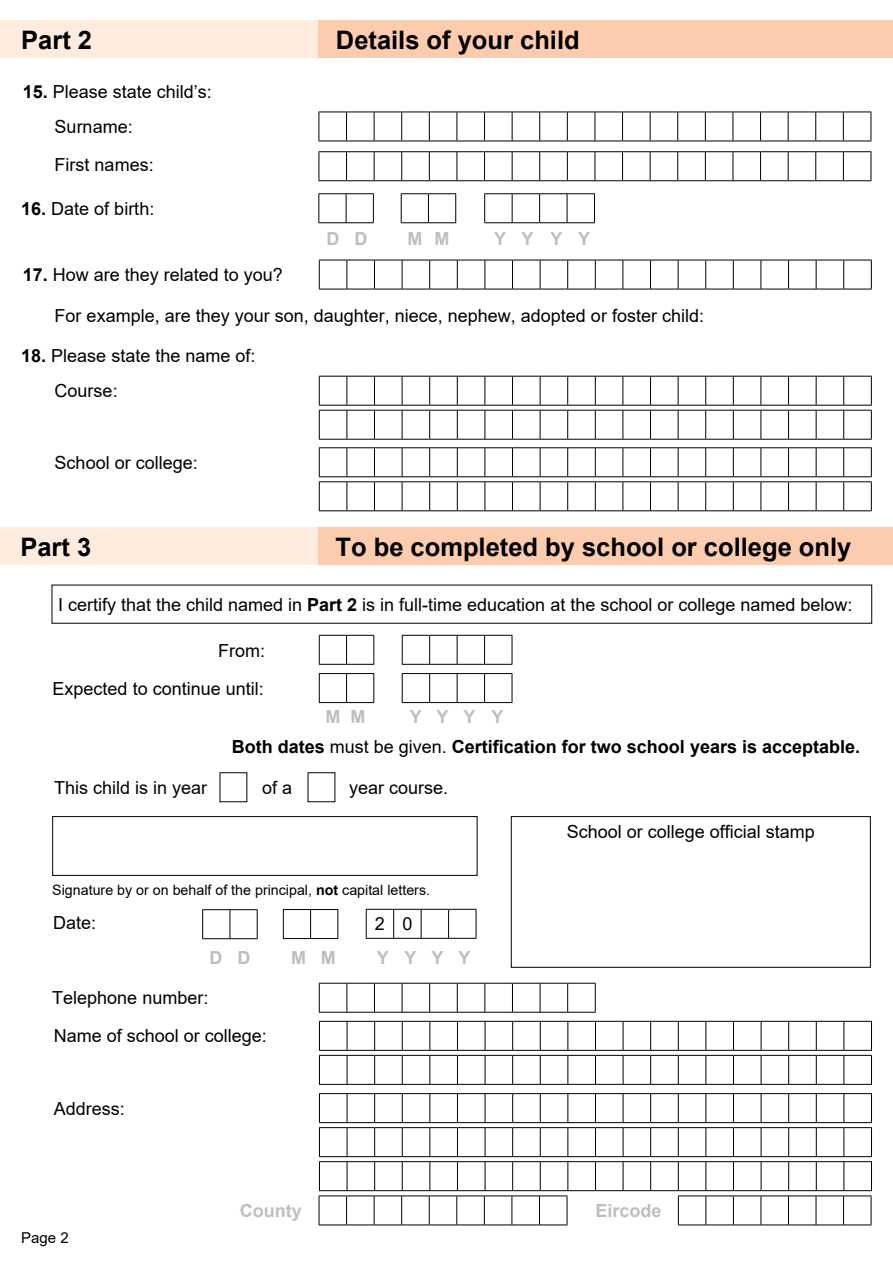
<style>
.page{position:relative;width:893px;height:1263px;background:#fff}
.page>*{position:absolute;margin:0;border:0;box-sizing:border-box;transform-origin:0 0}
.t1{font:700 25.5px "Arial";color:#000}
.t2{font:18px/38.2px "Arial";color:#000}
.t3{font:700 18px "Arial";color:#000}
.t4{font:700 18px "Arial";color:#bcbec0}
.t5{font:15px "Arial";color:#000}
.t6{font:14.25px "Arial";color:#000}
.s1{font-weight:700}
.s2{font-weight:400}
</style>
<div class="page">
<div style="left:0;top:20px;width:319px;height:38px;background:#feecdf"></div>
<div style="left:319px;top:20px;width:574px;height:38px;background:#fcccae"></div>
<svg style="left:319px;top:112px;width:553px;height:30px"></svg>
<svg style="left:319px;top:151px;width:553px;height:30px"></svg>
<svg style="left:318px;top:193px;width:56px;height:30px"></svg>
<svg style="left:401px;top:193px;width:55px;height:30px"></svg>
<svg style="left:484px;top:193px;width:111px;height:30px"></svg>
<svg style="left:319px;top:260px;width:553px;height:30px"></svg>
<svg style="left:319px;top:447px;width:553px;height:64px"></svg>
<svg style="left:319px;top:376px;width:553px;height:64px"></svg>
<div style="left:0;top:527px;width:318px;height:38px;background:#feecdf"></div>
<div style="left:318px;top:527px;width:575px;height:38px;background:#fcccae"></div>
<svg style="left:319px;top:1021px;width:553px;height:64px"></svg>
<div style="left:511px;top:816px;width:360px;height:152px;border:1px solid #000"></div>
<svg style="left:319px;top:673px;width:55px;height:30px"></svg>
<svg style="left:402px;top:673px;width:111px;height:30px"></svg>
<svg style="left:319px;top:635px;width:55px;height:30px"></svg>
<svg style="left:402px;top:635px;width:111px;height:30px"></svg>
<div style="left:52px;top:816px;width:425px;height:60px;border:1px solid #000"></div>
<svg style="left:202px;top:909px;width:56px;height:30px"></svg>
<svg style="left:283px;top:909px;width:55px;height:30px"></svg>
<svg style="left:366px;top:909px;width:111px;height:30px"></svg>
<svg style="left:319px;top:983px;width:277px;height:30px"></svg>
<svg style="left:319px;top:1093px;width:553px;height:132px"></svg>
<div style="left:594px;top:1195px;width:69px;height:30px;background:#fff"></div>
<h1 class="t1" style="left:21px;top:22px;width:72px">Part 2</h1>
<h1 class="t1" style="left:336px;top:22px;width:245px">Details of your child</h1>
<p class="t2" style="left:23px;top:72px;width:191px"><span class="s1">15.</span> Please state child’s:</p>
<p class="t2" style="left:55px;top:107px;width:101px">Surname:<br>First names:</p>
<p class="t2" style="left:21px;top:189px;width:135px"><span class="s1">16.</span> Date of birth:</p>
<p class="t4" style="left:326px;top:226px;width:43px">D D</p>
<p class="t4" style="left:408px;top:226px;width:43px">M M</p>
<p class="t4" style="left:494px;top:226px;width:98px">Y Y Y Y</p>
<p class="t2" style="left:23px;top:256px;width:262px"><span class="s1">17.</span> How are they related to you?</p>
<p class="t2" style="left:55px;top:297px;width:651px">For example, are they your son, daughter, niece, nephew, adopted or foster child:</p>
<p class="t2" style="left:55px;top:338px;width:202px;line-height:35.1px;text-indent:-33px"><span class="s1">18.</span> Please state the name of:<br>Course:</p>
<p class="t2" style="left:55px;top:443px;width:145px">School or college:</p>
<h1 class="t1" style="left:20px;top:529px;width:72px">Part 3</h1>
<h1 class="t1" style="left:335px;top:529px;width:517px">To be completed by school or college only</h1>
<p class="t2" style="left:58px;top:585px;width:796px">I certify that the child named in <span class="s1">Part 2</span> is in full-time education at the school or college named below:</p>
<p class="t2" style="left:218px;top:631px;width:48px">From:</p>
<p class="t2" style="left:53px;top:669px;width:213px">Expected to continue until:</p>
<p class="t4" style="left:325px;top:704px;width:41px">M M</p>
<p class="t4" style="left:410px;top:704px;width:95px">Y Y Y Y</p>
<p class="t3" style="left:232px;top:734px;width:630px">Both dates <span class="s2">must be given.</span> Certification for two school years is acceptable.</p>
<p class="t2" style="left:54px;top:768px;width:155px">This child is in year</p>
<p class="t2" style="left:262px;top:768px;width:32px">of a</p>
<p class="t2" style="left:349px;top:768px;width:101px">year course.</p>
<p class="t6" style="left:52px;top:880px;width:379px">Signature by or on behalf of the principal, <span class="s1">not</span> capital letters.</p>
<p class="t2" style="left:53px;top:903px;width:45px">Date:</p>
<p class="t4" style="left:210px;top:944px;width:43px">D D</p>
<p class="t4" style="left:291px;top:944px;width:46px">M M</p>
<p class="t4" style="left:377px;top:944px;width:95px">Y Y Y Y</p>
<p class="t2" style="left:375px;top:905px;width:39px">2 0</p>
<p class="t2" style="left:52px;top:979px;width:158px">Telephone number:</p>
<p class="t2" style="left:54px;top:1017px;width:215px">Name of school or college:</p>
<p class="t2" style="left:54px;top:1089px;width:73px">Address:</p>
<p class="t2" style="left:567px;top:812px;width:250px">School or college official stamp</p>
<p class="t5" style="left:21px;top:1227px;width:49px">Page 2</p>
<p class="t4" style="left:240px;top:1198px;width:63px">County</p>
<p class="t4" style="left:596px;top:1198px;width:68px">Eircode</p>
</div>
